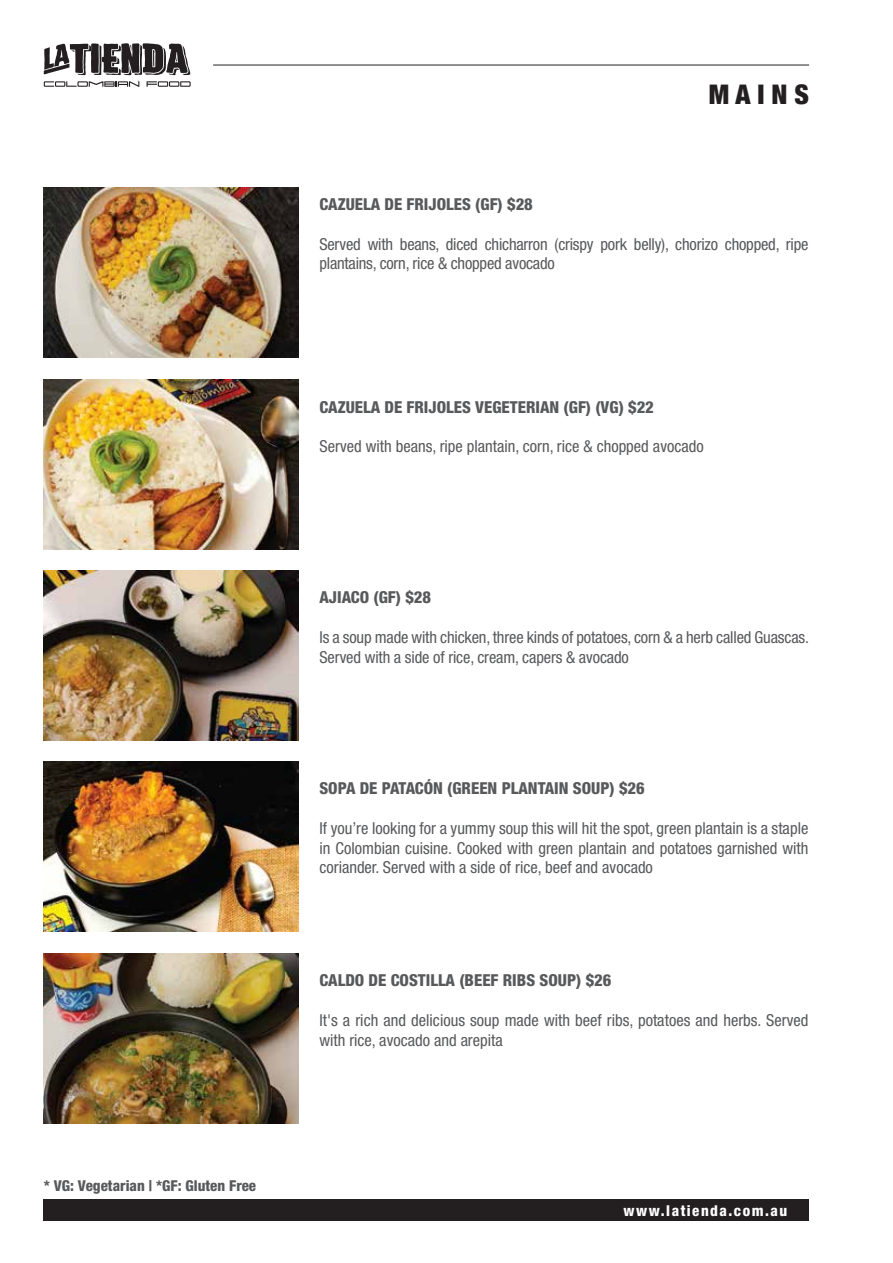
<style>
.page{position:relative;width:893px;height:1263px;background:#fff}
.page>*{position:absolute;margin:0;border:0;box-sizing:border-box;transform-origin:0 0}
.t1{font:900 condensed 27px "Helvetica Neue";color:#231f20}
.t2{font:condensed 16.5px/19.8px "Helvetica Neue";color:#58595b}
.t3{font:800 condensed 16.5px "Helvetica Neue";color:#58595b}
.t4{font:800 condensed 15px "Helvetica Neue";color:#58595b}
.t5{font:800 condensed 15px "Helvetica Neue";letter-spacing:.1em;color:#fff}
</style>
<div class="page">
<svg style="left:44px;top:43px;width:147px;height:44px"></svg>
<hr style="left:213px;top:65px;width:596px;height:1px;background:#231f20">
<div style="left:44px;top:1199px;width:765px;height:22px;background:#231f20"></div>
<img style="left:43px;top:953px;width:255px;height:170px">
<img style="left:43px;top:762px;width:255px;height:169px">
<img style="left:43px;top:188px;width:255px;height:170px">
<img style="left:43px;top:380px;width:255px;height:170px">
<img style="left:43px;top:571px;width:255px;height:169px">
<p class="t4" style="left:44px;top:1176px;width:214px">* VG: Vegetarian | *GF: Gluten Free</p>
<h1 class="t1" style="left:709px;top:72px;width:102px">M A I N S</h1>
<p class="t3" style="left:319px;top:194px;width:215px">CAZUELA DE FRIJOLES (GF) $28</p>
<p class="t2" style="left:319px;top:234px;width:491px">Served with beans, diced chicharron (crispy pork belly), chorizo chopped, ripe plantains, corn, rice &amp; chopped avocado</p>
<p class="t3" style="left:319px;top:396px;width:336px">CAZUELA DE FRIJOLES VEGETERIAN (GF) (VG) $22</p>
<p class="t2" style="left:319px;top:436px;width:386px">Served with beans, ripe plantain, corn, rice &amp; chopped avocado</p>
<p class="t3" style="left:319px;top:587px;width:113px">AJIACO (GF) $28</p>
<p class="t2" style="left:319px;top:627px;width:491px">Is a soup made with chicken, three kinds of potatoes, corn &amp; a herb called Guascas.<br>Served with a side of rice, cream, capers &amp; avocado</p>
<p class="t3" style="left:319px;top:778px;width:327px">SOPA DE PATACÓN (GREEN PLANTAIN SOUP) $26</p>
<p class="t2" style="left:319px;top:818px;width:491px;text-align:justify">If you’re looking for a yummy soup this will hit the spot, green plantain is a staple in Colombian cuisine. Cooked with green plantain and potatoes garnished with coriander. Served with a side of rice, beef and avocado</p>
<p class="t3" style="left:319px;top:970px;width:293px">CALDO DE COSTILLA (BEEF RIBS SOUP) $26</p>
<p class="t2" style="left:319px;top:1010px;width:491px">It's a rich and delicious soup made with beef ribs, potatoes and herbs. Served with rice, avocado and arepita</p>
<p class="t5" style="left:624px;top:1201px;width:165px">www.latienda.com.au</p>
</div>
